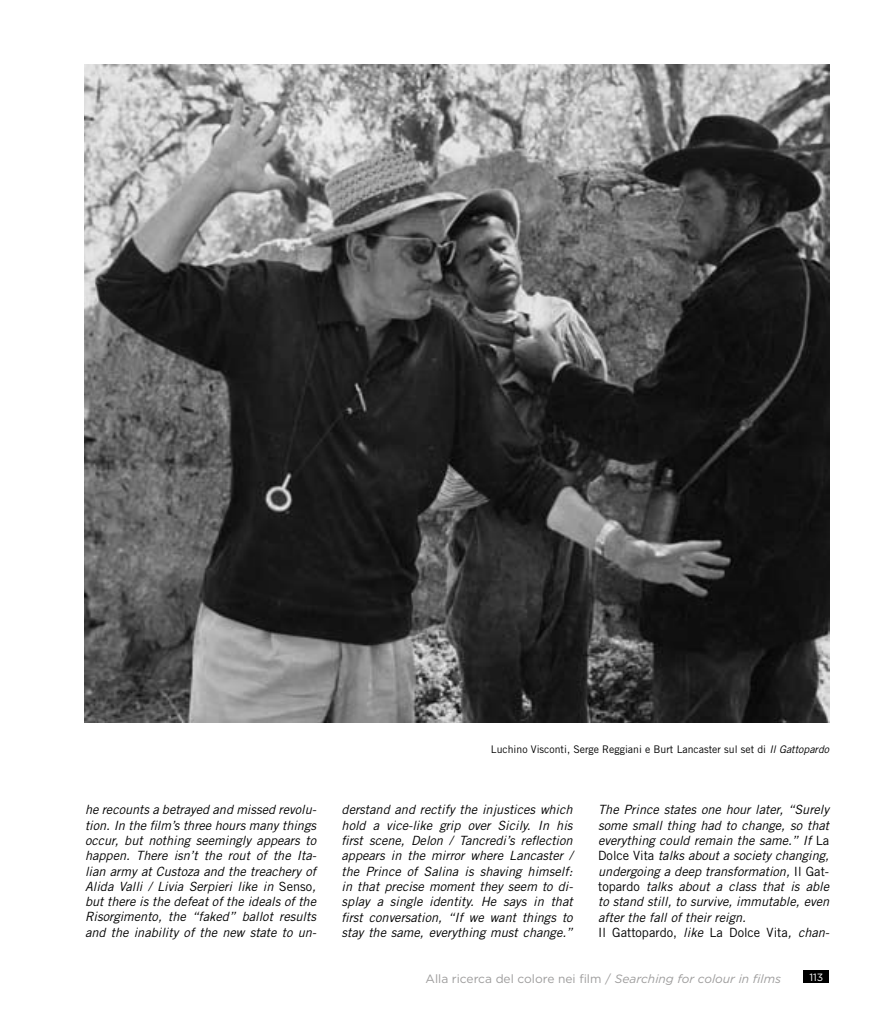
<style>
.page{position:relative;width:893px;height:1021px;background:#fff}
.page>*{position:absolute;margin:0;border:0;box-sizing:border-box;transform-origin:0 0}
.t1{font:italic 12.75px/15.3px "Trade Gothic LT Std";color:#000;text-align:justify}
.t2{font:12px "Gotham";color:#9d9c9c}
.t3{font:10.5px "Trade Gothic LT Std";color:#000}
.t4{font:10.5px "Gotham";color:#fff}
.s1{font-style:italic}
.s2{font-style:normal}
</style>
<div class="page">
<div style="left:804px;top:969px;width:25px;height:13px;background:#000"></div>
<img style="left:85px;top:64px;width:744px;height:658px">
<p class="t3" style="left:491px;top:742px;width:340px">Luchino Visconti, Serge Reggiani e Burt Lancaster sul set di <span class="s1">Il Gattopardo</span></p>
<p class="t1" style="left:85px;top:802px;width:233px">he recounts a betrayed and missed revolu&shy;tion. In the film’s three hours many things occur, but nothing seemingly appears to happen. There isn’t the rout of the Ita&shy;lian army at Custoza and the treachery of Alida Valli / Livia Serpieri like in <span class="s2">Senso</span>, but there is the defeat of the ideals of the Risorgimento, the “faked” ballot results and the inability of the new state to un-</p>
<p class="t1" style="left:342px;top:802px;width:233px">derstand and rectify the injustices which hold a vice-like grip over Sicily. In his first scene, Delon / Tancredi’s reflection appears in the mirror where Lancaster / the Prince of Salina is shaving himself: in that precise moment they seem to di&shy;splay a single identity. He says in that first conversation, “If we want things to stay the same, everything must change.”</p>
<p class="t1" style="left:598px;top:802px;width:233px;text-align:left">The Prince states one hour later, “Surely some small thing had to change, so that everything could remain the same.” If <span class="s2">La Dolce Vita</span> talks about a society changing, undergoing a deep transformation, <span class="s2">Il Gat&shy;topardo</span> talks about a class that is able to stand still, to survive, immutable, even after the fall of their reign.<br><span class="s2">Il Gattopardo,</span> like <span class="s2">La Dolce Vita</span>, chan-</p>
<p class="t2" style="left:426px;top:971px;width:357px">Alla ricerca del colore nei film / <span class="s1">Searching for colour in films</span></p>
<p class="t4" style="left:809px;top:971px;width:15px">113</p>
</div>
